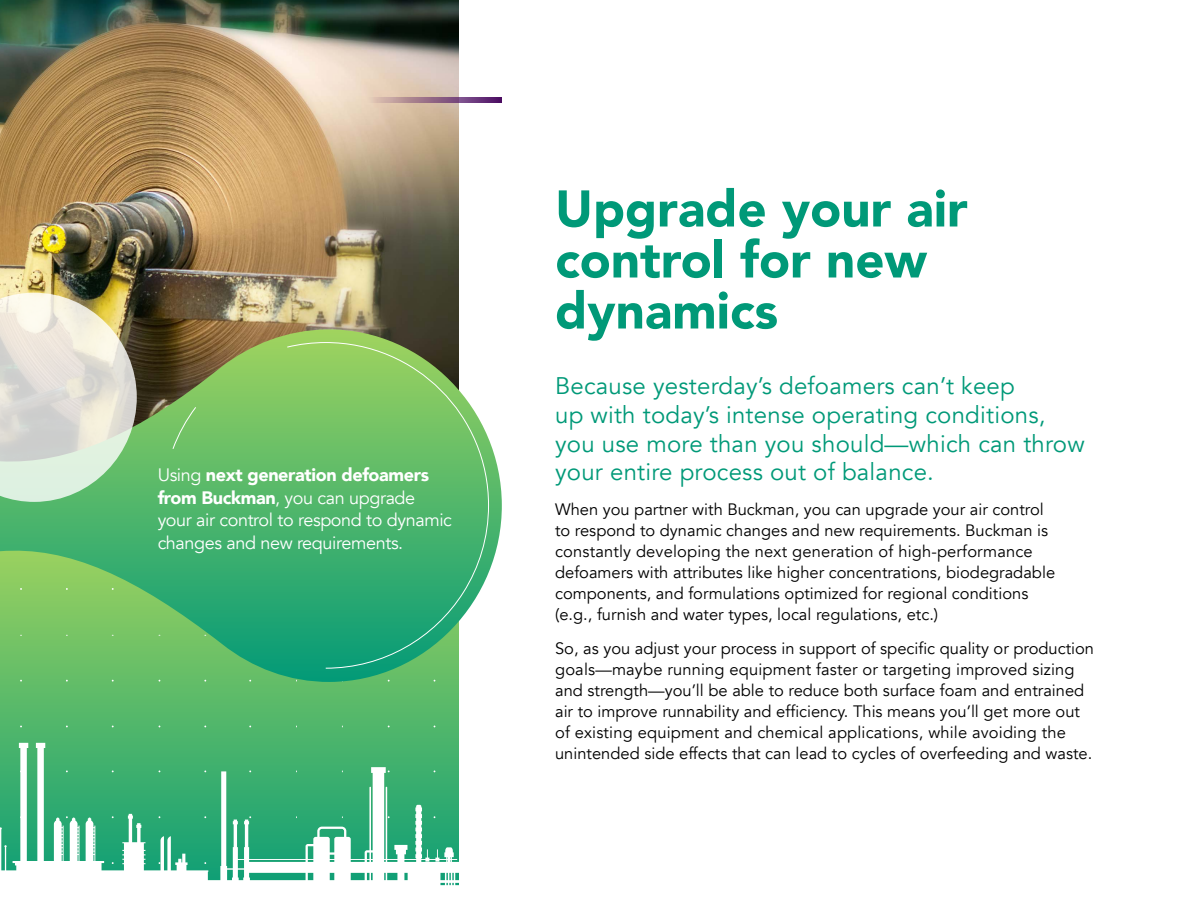
<style>
.page{position:relative;width:1188px;height:918px;background:#fff}
.page>*{position:absolute;margin:0;border:0;box-sizing:border-box;transform-origin:0 0}
.t1{font:900 51px/51px "Avenir";color:#009978}
.t2{font:24px/28.8px "Avenir";letter-spacing:.01em;color:#009978}
.t3{font:18px/22.5px "Avenir";letter-spacing:-.02em;color:#fff}
.t4{font:16.5px/21px "Avenir";color:#000}
.s1{font-weight:900}
</style>
<div class="page">
<div style="left:0;top:535px;width:459px;height:382px;background:#56b86a"></div>
<img style="left:0;top:0;width:459px;height:329px">
<svg style="left:0;top:329px;width:502px;height:353px;background:#64b36a"></svg>
<svg style="left:0;top:292px;width:137px;height:212px;background:#cfd7c2"></svg>
<svg style="left:0;top:743px;width:459px;height:174px;background:#80cba7"></svg>
<svg style="left:368px;top:98px;width:134px;height:5px"></svg>
<svg style="left:287px;top:342px;width:202px;height:327px;background:#5eb973"></svg>
<svg style="left:172px;top:407px;width:24px;height:42px"></svg>
<p class="t3" style="left:158px;top:464px;width:296px">Using <span class="s1">next generation defoamers from Buckman</span>, you can upgrade your air control to respond to dynamic changes and new requirements.</p>
<p class="t1" style="left:555px;top:182px;width:414px">Upgrade your air control for new dynamics</p>
<p class="t2" style="left:555px;top:372px;width:531px">Because yesterday’s defoamers can’t keep<br>up with today’s intense operating conditions, you use more than you should—which can throw your entire process out of balance.</p>
<p class="t4" style="left:555px;top:499px;width:502px">When you partner with Buckman, you can upgrade your air control to respond to dynamic changes and new requirements. Buckman is constantly developing the next generation of high-performance defoamers with attributes like higher concentrations, biodegradable components, and formulations optimized for regional conditions (e.g., furnish and water types, local regulations, etc.)</p>
<p class="t4" style="left:555px;top:638px;width:541px">So, as you adjust your process in support of specific quality or production goals—maybe running equipment faster or targeting improved sizing and strength—you’ll be able to reduce both surface foam and entrained air to improve runnability and efficiency. This means you’ll get more out of existing equipment and chemical applications, while avoiding the unintended side effects that can lead to cycles of overfeeding and waste.</p>
</div>
